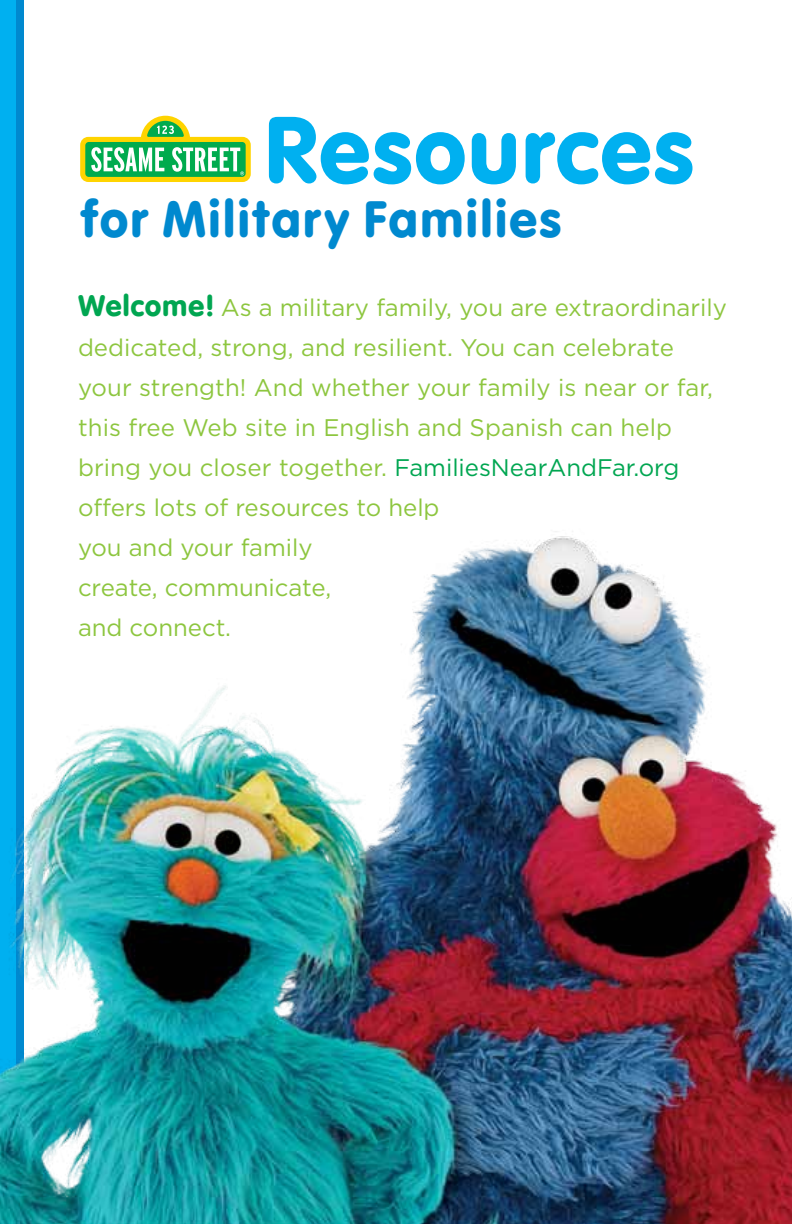
<style>
.page{position:relative;width:792px;height:1224px;background:#fff}
.page>*{position:absolute;margin:0;border:0;box-sizing:border-box;transform-origin:0 0}
.t1{font:900 92px "Sesame Wkshp";color:#00b0f0}
.t2{font:900 50px "Sesame Wkshp";letter-spacing:.04em;color:#0089cf}
.t3{font:24px/40px "Gotham";color:#8dc63f}
.s1{font-family:"Sesame Wkshp";font-weight:900;font-size:29px;color:#00a651}
.s2{color:#00a651}
</style>
<div class="page">
<svg style="left:80px;top:116px;width:171px;height:66px"></svg>
<div style="left:0;top:0;width:20px;height:1224px;background:#00b0f0"></div>
<div style="left:16px;top:0;width:8px;height:1224px;background:#0089cf"></div>
<img style="left:0;top:531px;width:792px;height:693px">
<p class="t1" style="left:264px;top:94px;width:432px">Resources</p>
<p class="t2" style="left:80px;top:188px;width:483px">for Military Families</p>
<p class="t3" style="left:78px;top:287px;width:650px"><span class="s1">Welcome!</span> As a military family, you are extraordinarily dedicated, strong, and resilient. You can celebrate your strength! And whether your family is near or far, this free Web site in English and Spanish can help bring you closer together. <span class="s2">FamiliesNearAndFar.org </span>offers lots of resources to help<br>you and your family<br>create, communicate,<br>and connect.</p>
</div>
